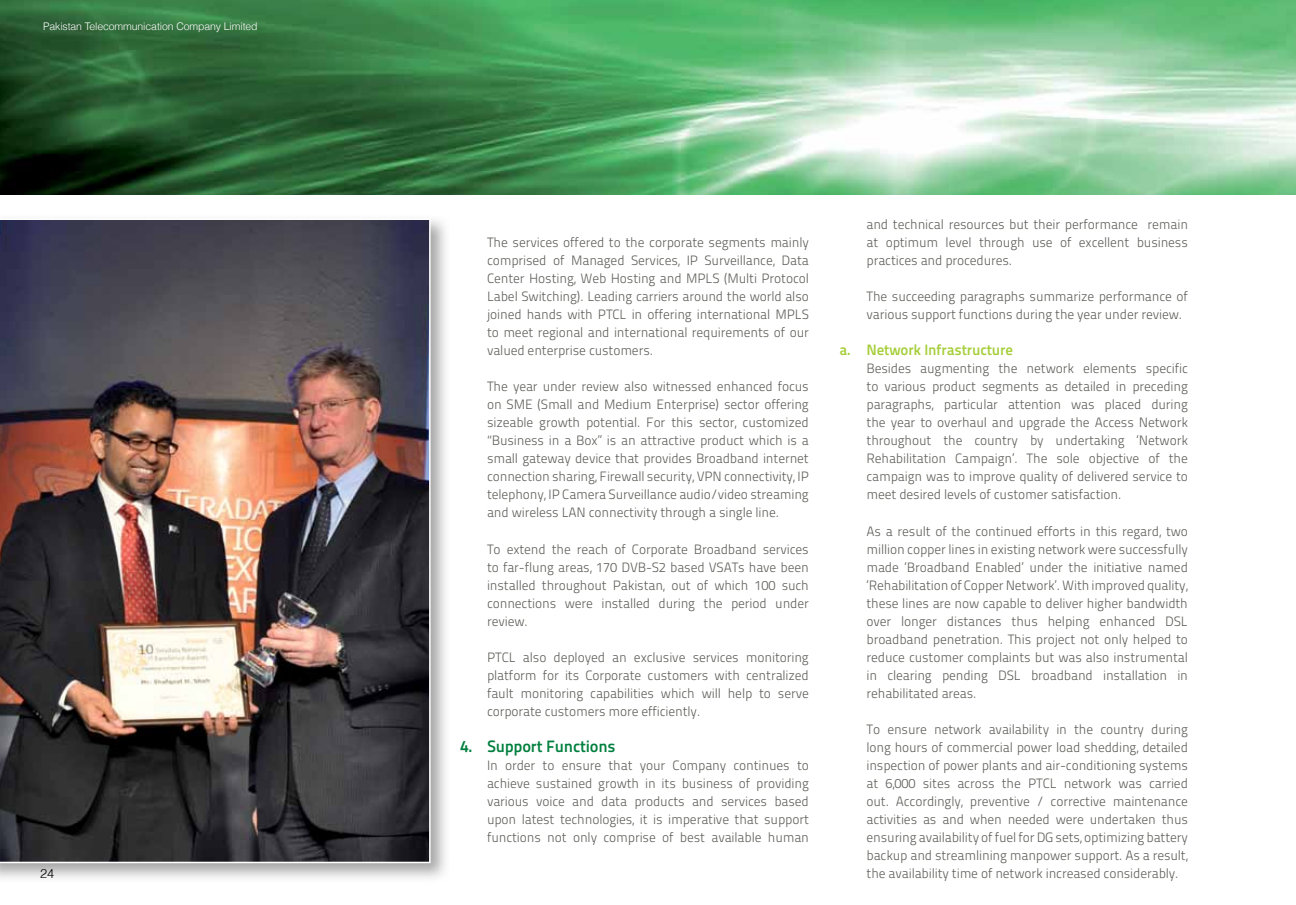
<style>
.page{position:relative;width:1296px;height:905px;background:#fff}
.page>*{position:absolute;margin:0;border:0;box-sizing:border-box;transform-origin:0 0}
.t1{font:16.5px "Titillium Maps 26 L 750 wt";letter-spacing:-.01em;color:#007f3e}
.t2{font:15px "Titillium Maps 26 L 750 wt";letter-spacing:-.01em;color:#a6ce39}
.t3{font:13.5px/18px "Titillium Maps 26 L 250 wt";letter-spacing:-.01em;color:#5d5d58;text-align:justify}
.t4{font:300 12.75px "Helvetica";color:#000}
.t5{font:300 10.5px "Helvetica";letter-spacing:-.01em;color:#fff}
</style>
<div class="page">
<img style="left:0;top:0;width:1296px;height:195px">
<img style="left:0;top:218px;width:431px;height:645px">
<p class="t5" style="left:43px;top:20px;width:216px">Pakistan Telecommunication Company Limited</p>
<p class="t4" style="left:40px;top:865px;width:16px">24</p>
<p class="t3" style="left:487px;top:233px;width:323px">The services offered to the corporate segments mainly comprised of Managed Services, IP Surveillance, Data Center Hosting, Web Hosting and MPLS (Multi Protocol Label Switching). Leading carriers around the world also joined hands with PTCL in offering international mPLS to meet regional and international requirements of our valued enterprise customers.</p>
<p class="t3" style="left:487px;top:377px;width:323px">The year under review also witnessed enhanced focus on SME (Small and Medium Enterprise) sector offering sizeable growth potential. For this sector, customized “Business in a Box” is an attractive product which is a small gateway device that provides Broadband internet connection sharing, Firewall security, VPN connectivity, IP telephony, IP Camera Surveillance audio/video streaming and wireless LAN connectivity through a single line.</p>
<p class="t3" style="left:487px;top:539px;width:323px">To extend the reach of Corporate Broadband services to far-flung areas, 170 DVB-S2 based VSATs have been installed throughout Pakistan, out of which 100 such connections were installed during the period under review.</p>
<p class="t3" style="left:487px;top:647px;width:323px">PTCL also deployed an exclusive services monitoring platform for its Corporate customers with centralized fault monitoring capabilities which will help to serve corporate customers more efficiently.</p>
<p class="t1" style="left:460px;top:733px;width:157px">4. Support Functions</p>
<p class="t3" style="left:487px;top:755px;width:323px">In order to ensure that your Company continues to achieve sustained growth in its business of providing various voice and data products and services based upon latest technologies, it is imperative that support functions not only comprise of best available human</p>
<p class="t3" style="left:867px;top:215px;width:323px">and technical resources but their performance remain at optimum level through use of excellent business practices and procedures.</p>
<p class="t3" style="left:867px;top:287px;width:323px">The succeeding paragraphs summarize performance of various support functions during the year under review.</p>
<p class="t2" style="left:840px;top:338px;width:175px">a. Network Infrastructure</p>
<p class="t3" style="left:867px;top:359px;width:323px">Besides augmenting the network elements specific to various product segments as detailed in preceding paragraphs, particular attention was placed during the year to overhaul and upgrade the Access network throughout the country by undertaking ‘network rehabilitation Campaign’. The sole objective of the campaign was to improve quality of delivered service to meet desired levels of customer satisfaction.</p>
<p class="t3" style="left:867px;top:521px;width:323px">As a result of the continued efforts in this regard, two million copper lines in existing network were successfully made ‘Broadband Enabled’ under the initiative named ‘rehabilitation of Copper network’. With improved quality, these lines are now capable to deliver higher bandwidth over longer distances thus helping enhanced DSL broadband penetration. This project not only helped to reduce customer complaints but was also instrumental in clearing pending DSL broadband installation in rehabilitated areas.</p>
<p class="t3" style="left:866px;top:719px;width:323px">To ensure network availability in the country during long hours of commercial power load shedding, detailed inspection of power plants and air-conditioning systems at 6,000 sites across the PTCL network was carried out. Accordingly, preventive / corrective maintenance activities as and when needed were undertaken thus ensuring availability of fuel for DG sets, optimizing battery backup and streamlining manpower support. As a result, the availability time of network increased considerably.</p>
</div>
